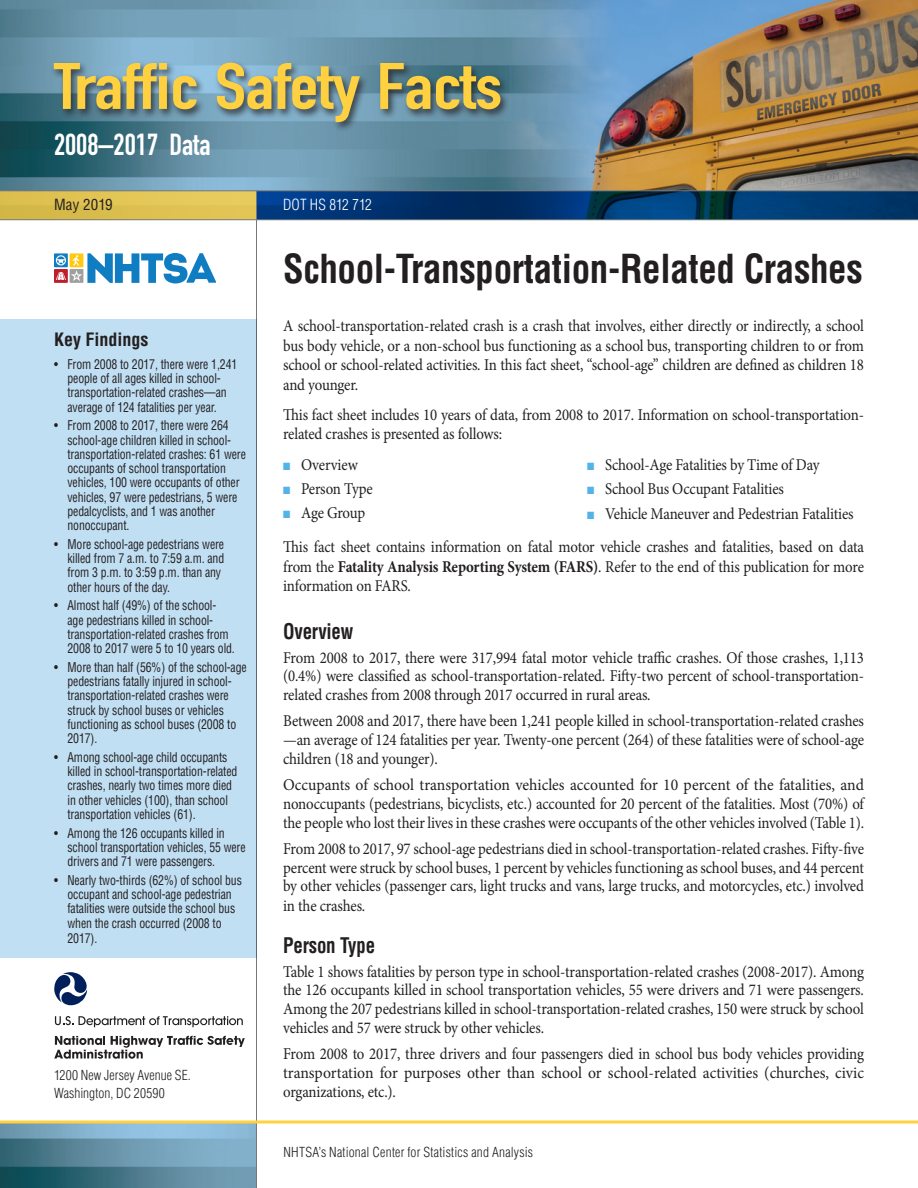
<style>
.page{position:relative;width:918px;height:1188px;background:#fff}
.page>*{position:absolute;margin:0;border:0;box-sizing:border-box;transform-origin:0 0}
.t1{font:64.5px "DIN Engschrift Std";letter-spacing:-.01em;color:#ffd03f;scale:1.2 1}
.t2{font:700 condensed 39px "Helvetica LT Std";letter-spacing:-.01em;color:#231f20;scale:.95 1}
.t3{font:30px "DIN Engschrift Std";color:#fff}
.HeadA{font:700 condensed 21px "Helvetica LT Std";letter-spacing:-.01em;color:#231f20;scale:.9 1}
.t4{font:700 condensed 18px "Helvetica LT Std";color:#231f20}
.Body{font:16.5px/18.8px "Minion Pro";letter-spacing:-.01em;color:#231f20;text-align:justify;scale:.9 1}
.Body-2{font:16.5px/18.8px "Minion Pro";letter-spacing:-.01em;color:#231f20;text-align:justify;scale:.95 1}
.t5{font:300 condensed 15px "Helvetica LT Std";letter-spacing:.005em;color:#fff}
.t6{font:condensed 15px "Helvetica LT Std";letter-spacing:.01em;color:#231f20}
.t7{font:300 condensed 13.5px/18px "Helvetica LT Std";letter-spacing:.01em;color:#231f20}
.t8{font:condensed 13.2px/14.2px "Helvetica LT Std";letter-spacing:-.01em;color:#231f20;scale:.9 1}
.s1{color:#53b3e8}
.s2{font-weight:700}
</style>
<div class="page">
<img style="left:0;top:0;width:918px;height:190px">
<img style="left:0;top:1124px;width:256px;height:64px">
<div style="left:50px;top:60px;width:460px;height:73px;background:#231f20;opacity:.75"></div>
<svg style="left:257px;top:191px;width:661px;height:28px;background:#01376d"></svg>
<div style="left:0;top:191px;width:256px;height:29px;background:linear-gradient(to right,#d6ba49,#e7ca5b)"></div>
<hr style="left:0;top:219px;width:918px;height:1px;background:#76787b">
<hr style="left:0;top:190px;width:918px;height:1px;background:#76787b">
<hr style="left:256px;top:191px;width:1px;height:997px;background:#76787b">
<svg style="left:0;top:1120px;width:918px;height:4px;background:#fad86c"></svg>
<svg style="left:54px;top:972px;width:34px;height:34px"></svg>
<svg style="left:55px;top:1016px;width:188px;height:11px"></svg>
<svg style="left:54px;top:1036px;width:191px;height:23px"></svg>
<svg style="left:54px;top:253px;width:14px;height:14px"></svg>
<div style="left:54px;top:269px;width:14px;height:14px;background:#be1d2c"></div>
<svg style="left:56px;top:253px;width:160px;height:30px"></svg>
<div style="left:0;top:319px;width:256px;height:639px;background:#c1dff3"></div>
<h1 class="t1" style="left:54px;top:48px;width:375px">Traffic Safety Facts</h1>
<h3 class="t3" style="left:54px;top:127px;width:158px">2008–2017 Data</h3>
<p class="t6" style="left:54px;top:195px;width:60px">May 2019</p>
<p class="t5" style="left:283px;top:195px;width:90px">DOT HS 812 712</p>
<p class="t4" style="left:54px;top:328px;width:96px">Key Findings</p>
<p class="t8" style="left:54px;top:357px;width:205px;text-align:center">• From 2008 to 2017, there were 1,241 people of all ages killed in school&shy;transportation-related crashes—an average of 124 fatalities per year.</p>
<p class="t8" style="left:68px;top:418px;width:200px;text-indent:-14px">• From 2008 to 2017, there were 264 school-age children killed in school&shy;transportation-related crashes: 61 were occupants of school transportation vehicles, 100 were occupants of other vehicles, 97 were pedestrians, 5 were pedalcyclists, and 1 was another nonoccupant.</p>
<p class="t8" style="left:68px;top:537px;width:176px;text-indent:-14px">• More school-age pedestrians were killed from 7 a.m. to 7:59 a.m. and from 3 p.m. to 3:59 p.m. than any other hours of the day.</p>
<p class="t8" style="left:68px;top:598px;width:188px;text-indent:-14px">• Almost half (49%) of the school&shy;age pedestrians killed in school&shy;transportation-related crashes from 2008 to 2017 were 5 to 10 years old.</p>
<p class="t8" style="left:68px;top:660px;width:201px;text-indent:-14px">• More than half (56%) of the school-age pedestrians fatally injured in school&shy;transportation-related crashes were struck by school buses or vehicles functioning as school buses (2008 to<br>2017).</p>
<p class="t8" style="left:68px;top:750px;width:190px;text-indent:-14px">• Among school-age child occupants killed in school-transportation-related crashes, nearly two times more died in other vehicles (100), than school transportation vehicles (61).</p>
<p class="t8" style="left:68px;top:826px;width:200px;text-indent:-14px">• Among the 126 occupants killed in school transportation vehicles, 55 were drivers and 71 were passengers.</p>
<p class="t8" style="left:68px;top:873px;width:195px;text-indent:-14px">• Nearly two-thirds (62%) of school bus occupant and school-age pedestrian fatalities were outside the school bus when the crash occurred (2008 to<br>2017).</p>
<p class="t7" style="left:54px;top:1066px;width:138px">1200 New Jersey Avenue SE.<br>Washington, DC 20590</p>
<p class="t2" style="left:283px;top:245px;width:612px">School-Transportation-Related Crashes</p>
<p class="Body" style="left:283px;top:316px;width:647px;line-height:19.5px">A school-transportation-related crash is a crash that involves, either directly or indirectly, a school bus body vehicle, or a non-school bus functioning as a school bus, transporting children to or from school or school-related activities. In this fact sheet, “school-age” children are defined as children 18 and younger.</p>
<p class="Body" style="left:283px;top:405px;width:647px;line-height:19.5px">This fact sheet includes 10 years of data, from 2008 to 2017. Information on school-transportation&shy;related crashes is presented as follows:</p>
<p class="Body" style="left:283px;top:455px;width:85px"><span class="s1">■</span> Overview</p>
<p class="Body" style="left:283px;top:479px;width:101px"><span class="s1">■</span> Person Type</p>
<p class="Body" style="left:283px;top:503px;width:93px"><span class="s1">■</span> Age Group</p>
<p class="Body" style="left:587px;top:455px;width:260px"><span class="s1">■</span> School-Age Fatalities by Time of Day</p>
<p class="Body" style="left:587px;top:479px;width:220px"><span class="s1">■</span> School Bus Occupant Fatalities</p>
<p class="Body" style="left:587px;top:505px;width:298px"><span class="s1">■</span> Vehicle Maneuver and Pedestrian Fatalities</p>
<p class="Body" style="left:283px;top:537px;width:647px;line-height:19.5px">This fact sheet contains information on fatal motor vehicle crashes and fatalities, based on data from the <span class="s2">Fatality Analysis Reporting System (FARS)</span>. Refer to the end of this publication for more information on FARS.</p>
<p class="HeadA" style="left:283px;top:618px;width:80px">Overview</p>
<p class="Body" style="left:283px;top:648px;width:647px">From 2008 to 2017, there were 317,994 fatal motor vehicle traffic crashes. Of those crashes, 1,113 (0.4%) were classified as school-transportation-related. Fifty-two percent of school-transportation&shy;related crashes from 2008 through 2017 occurred in rural areas.</p>
<p class="Body" style="left:283px;top:712px;width:647px">Between 2008 and 2017, there have been 1,241 people killed in school-transportation-related crashes —an average of 124 fatalities per year. Twenty-one percent (264) of these fatalities were of school-age children (18 and younger).</p>
<p class="Body-2" style="left:283px;top:776px;width:613px">Occupants of school transportation vehicles accounted for 10 percent of the fatalities, and nonoccupants (pedestrians, bicyclists, etc.) accounted for 20 percent of the fatalities. Most (70%) of the people who lost their lives in these crashes were occupants of the other vehicles involved (Table 1).</p>
<p class="Body" style="left:283px;top:839px;width:647px">From 2008 to 2017, 97 school-age pedestrians died in school-transportation-related crashes. Fifty-five percent were struck by school buses, 1 percent by vehicles functioning as school buses, and 44 percent by other vehicles (passenger cars, light trucks and vans, large trucks, and motorcycles, etc.) involved in the crashes.</p>
<p class="HeadA" style="left:283px;top:933px;width:104px">Person Type</p>
<p class="Body" style="left:283px;top:962px;width:647px">Table 1 shows fatalities by person type in school-transportation-related crashes (2008-2017). Among the 126 occupants killed in school transportation vehicles, 55 were drivers and 71 were passengers.<br>Among the 207 pedestrians killed in school-transportation-related crashes, 150 were struck by school vehicles and 57 were struck by other vehicles.</p>
<p class="Body" style="left:283px;top:1044px;width:647px;line-height:19.2px">From 2008 to 2017, three drivers and four passengers died in school bus body vehicles providing transportation for purposes other than school or school-related activities (churches, civic organizations, etc.).</p>
<p class="t7" style="left:284px;top:1143px;width:251px">NHTSA’s National Center for Statistics and Analysis</p>
</div>
